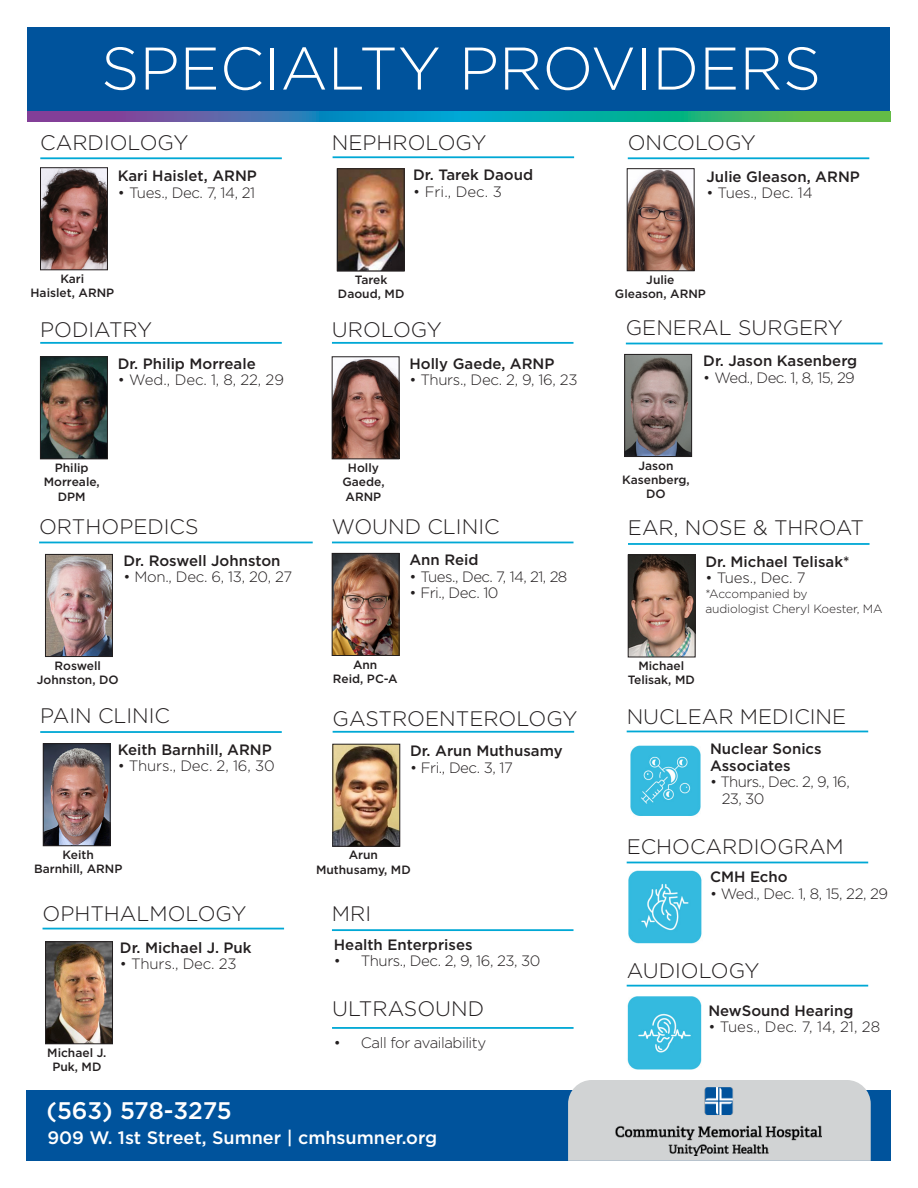
<style>
.page{position:relative;width:918px;height:1188px;background:#fff}
.page>*{position:absolute;margin:0;border:0;box-sizing:border-box;transform-origin:0 0}
.t1{font:300 60px "Gotham";color:#fff}
.t2{font:500 24px "Gotham";letter-spacing:-.01em;color:#fff}
.t3{font:300 21px "Gotham";color:#231f20}
.t4{font:500 18px "Gotham";color:#fff}
.t5{font:500 15px/16.5px "Gotham";color:#231f20}
.t6{font:300 15px/16.5px "Gotham";letter-spacing:-.03em;color:#231f20}
.t7{font:300 15px "Gotham";letter-spacing:-.01em;color:#231f20}
.t8{font:300 15px "Gotham";color:#231f20}
.t9{font:500 12px/14.4px "Gotham";color:#231f20;text-align:center}
.t10{font:300 12px/15px "Gotham";letter-spacing:-.01em;color:#231f20}
</style>
<div class="page">
<div style="left:28px;top:27px;width:862px;height:94px;background:#00539c"></div>
<svg style="left:28px;top:112px;width:862px;height:9px;background:#359099"></svg>
<div style="left:27px;top:1091px;width:864px;height:70px;background:#00539c"></div>
<div style="left:568px;top:1080px;width:303px;height:81px;background:#d1d3d4"></div>
<img style="left:615px;top:1087px;width:207px;height:69px">
<hr style="left:333px;top:731px;width:241px;height:2px;background:#00a8d5">
<img style="left:335px;top:746px;width:63px;height:98px">
<div style="left:333px;top:744px;width:67px;height:102px;border:1px solid #231f20"></div>
<hr style="left:39px;top:542px;width:274px;height:1px;background:#00a8d5">
<hr style="left:40px;top:157px;width:242px;height:2px;background:#00a8d5">
<img style="left:47px;top:556px;width:64px;height:99px">
<div style="left:45px;top:554px;width:68px;height:103px;border:1px solid #231f20"></div>
<img style="left:42px;top:170px;width:64px;height:98px">
<div style="left:40px;top:168px;width:68px;height:102px;border:1px solid #231f20"></div>
<hr style="left:40px;top:342px;width:242px;height:2px;background:#00a8d5">
<hr style="left:628px;top:543px;width:242px;height:2px;background:#00a8d5">
<hr style="left:332px;top:542px;width:242px;height:1px;background:#00a8d5">
<hr style="left:628px;top:157px;width:241px;height:2px;background:#00a8d5">
<hr style="left:40px;top:731px;width:242px;height:2px;background:#00a8d5">
<hr style="left:43px;top:928px;width:241px;height:1px;background:#00a8d5">
<hr style="left:332px;top:342px;width:242px;height:2px;background:#00a8d5">
<hr style="left:626px;top:343px;width:257px;height:1px;background:#00a8d5">
<hr style="left:333px;top:156px;width:241px;height:2px;background:#00a8d5">
<hr style="left:627px;top:862px;width:241px;height:1px;background:#00a8d5">
<hr style="left:627px;top:985px;width:241px;height:2px;background:#00a8d5">
<hr style="left:627px;top:731px;width:241px;height:1px;background:#00a8d5">
<hr style="left:332px;top:929px;width:242px;height:2px;background:#00a8d5">
<img style="left:42px;top:359px;width:64px;height:98px">
<div style="left:40px;top:357px;width:68px;height:102px;border:1px solid #231f20"></div>
<img style="left:630px;top:557px;width:63px;height:98px">
<div style="left:628px;top:555px;width:67px;height:102px;border:1px solid #231f20"></div>
<img style="left:334px;top:555px;width:63px;height:99px">
<div style="left:332px;top:553px;width:67px;height:103px;border:1px solid #231f20"></div>
<img style="left:629px;top:170px;width:63px;height:99px">
<div style="left:627px;top:168px;width:67px;height:103px;border:1px solid #231f20"></div>
<img style="left:626px;top:356px;width:64px;height:99px">
<div style="left:624px;top:354px;width:68px;height:103px;border:1px solid #231f20"></div>
<img style="left:334px;top:359px;width:63px;height:98px">
<div style="left:332px;top:357px;width:67px;height:102px;border:1px solid #231f20"></div>
<img style="left:629px;top:870px;width:73px;height:74px">
<img style="left:45px;top:745px;width:63px;height:99px">
<div style="left:43px;top:743px;width:67px;height:103px;border:1px solid #231f20"></div>
<img style="left:47px;top:944px;width:64px;height:98px">
<div style="left:45px;top:942px;width:68px;height:102px;border:1px solid #231f20"></div>
<img style="left:339px;top:171px;width:63px;height:98px">
<div style="left:337px;top:169px;width:67px;height:102px;border:1px solid #231f20"></div>
<img style="left:627px;top:996px;width:75px;height:74px">
<img style="left:630px;top:745px;width:71px;height:71px">
<hr style="left:332px;top:1027px;width:242px;height:2px;background:#00a8d5">
<p class="t1" style="left:101px;top:30px;width:722px">SPECIALTY PROVIDERS</p>
<p class="t3" style="left:40px;top:129px;width:150px">CARDIOLOGY</p>
<p class="t3" style="left:332px;top:129px;width:156px">NEPHROLOGY</p>
<p class="t3" style="left:628px;top:129px;width:130px">ONCOLOGY</p>
<p class="t5" style="left:118px;top:167px;width:141px">Kari Haislet, ARNP</p>
<p class="t6" style="left:118px;top:184px;width:139px">• Tues., Dec. 7, 14, 21</p>
<p class="t5" style="left:413px;top:167px;width:121px">Dr. Tarek Daoud</p>
<p class="t6" style="left:413px;top:183px;width:90px">• Fri., Dec. 3</p>
<p class="t5" style="left:706px;top:168px;width:155px">Julie Gleason, ARNP</p>
<p class="t7" style="left:706px;top:184px;width:108px">• Tues., Dec. 14</p>
<p class="t9" style="left:60px;top:271px;width:26px">Kari</p>
<p class="t9" style="left:31px;top:286px;width:85px">Haislet, ARNP</p>
<p class="t3" style="left:40px;top:316px;width:114px">PODIATRY</p>
<p class="t9" style="left:338px;top:272px;width:68px">Tarek<br>Daoud, MD</p>
<p class="t9" style="left:615px;top:272px;width:92px">Julie<br>Gleason, ARNP</p>
<p class="t3" style="left:332px;top:316px;width:111px">UROLOGY</p>
<p class="t3" style="left:626px;top:314px;width:219px">GENERAL SURGERY</p>
<p class="t5" style="left:118px;top:355px;width:140px">Dr. Philip Morreale</p>
<p class="t7" style="left:118px;top:370px;width:168px">• Wed., Dec. 1, 8, 22, 29</p>
<p class="t5" style="left:409px;top:355px;width:147px">Holly Gaede, ARNP</p>
<p class="t6" style="left:409px;top:371px;width:170px">• Thurs., Dec. 2, 9, 16, 23</p>
<p class="t5" style="left:703px;top:352px;width:156px">Dr. Jason Kasenberg</p>
<p class="t6" style="left:703px;top:369px;width:153px">• Wed., Dec. 1, 8, 15, 29</p>
<p class="t9" style="left:55px;top:460px;width:35px">Philip</p>
<p class="t9" style="left:44px;top:475px;width:58px">Morreale,<br>DPM</p>
<p class="t9" style="left:348px;top:460px;width:33px">Holly</p>
<p class="t9" style="left:342px;top:475px;width:44px">Gaede,</p>
<p class="t9" style="left:346px;top:489px;width:37px">ARNP</p>
<p class="t9" style="left:638px;top:458px;width:37px">Jason</p>
<p class="t9" style="left:622px;top:472px;width:69px">Kasenberg,</p>
<p class="t9" style="left:646px;top:487px;width:21px">DO</p>
<p class="t3" style="left:39px;top:513px;width:161px">ORTHOPEDICS</p>
<p class="t3" style="left:332px;top:513px;width:169px">WOUND CLINIC</p>
<p class="t3" style="left:628px;top:515px;width:238px">EAR, NOSE &amp; THROAT</p>
<p class="t5" style="left:124px;top:552px;width:158px">Dr. Roswell Johnston</p>
<p class="t6" style="left:124px;top:569px;width:170px">• Mon., Dec. 6, 13, 20, 27</p>
<p class="t5" style="left:409px;top:551px;width:71px">Ann Reid</p>
<p class="t6" style="left:409px;top:568px;width:159px">• Tues., Dec. 7, 14, 21, 28</p>
<p class="t6" style="left:409px;top:584px;width:91px">• Fri., Dec. 10</p>
<p class="t5" style="left:705px;top:553px;width:146px">Dr. Michael Telisak*</p>
<p class="t6" style="left:705px;top:569px;width:102px">• Tues., Dec. 7</p>
<p class="t10" style="left:705px;top:586px;width:179px">*Accompanied by<br>audiologist Cheryl Koester, MA</p>
<p class="t9" style="left:37px;top:658px;width:83px">Roswell<br>Johnston, DO</p>
<p class="t9" style="left:333px;top:657px;width:66px">Ann<br>Reid, PC-A</p>
<p class="t9" style="left:628px;top:658px;width:69px">Michael<br>Telisak, MD</p>
<p class="t3" style="left:40px;top:703px;width:131px">PAIN CLINIC</p>
<p class="t3" style="left:333px;top:705px;width:246px">GASTROENTEROLOGY</p>
<p class="t3" style="left:627px;top:704px;width:221px">NUCLEAR MEDICINE</p>
<p class="t5" style="left:118px;top:741px;width:156px">Keith Barnhill, ARNP</p>
<p class="t7" style="left:118px;top:756px;width:158px">• Thurs., Dec. 2, 16, 30</p>
<p class="t5" style="left:410px;top:742px;width:154px">Dr. Arun Muthusamy</p>
<p class="t6" style="left:410px;top:759px;width:104px">• Fri., Dec. 3, 17</p>
<p class="t5" style="left:710px;top:740px;width:113px">Nuclear Sonics<br>Associates</p>
<p class="t6" style="left:722px;top:773px;width:130px;text-indent:-12px">• Thurs., Dec. 2, 9, 16,<br>23, 30</p>
<p class="t9" style="left:63px;top:847px;width:33px">Keith</p>
<p class="t9" style="left:34px;top:862px;width:90px">Barnhill, ARNP</p>
<p class="t9" style="left:316px;top:848px;width:96px">Arun<br>Muthusamy, MD</p>
<p class="t3" style="left:627px;top:833px;width:219px">ECHOCARDIOGRAM</p>
<p class="t5" style="left:710px;top:868px;width:79px">CMH Echo</p>
<p class="t6" style="left:710px;top:885px;width:180px">• Wed., Dec. 1, 8, 15, 22, 29</p>
<p class="t3" style="left:43px;top:901px;width:205px">OPHTHALMOLOGY</p>
<p class="t3" style="left:332px;top:901px;width:41px">MRI</p>
<p class="t5" style="left:120px;top:939px;width:133px">Dr. Michael J. Puk</p>
<p class="t7" style="left:120px;top:955px;width:118px">• Thurs., Dec. 23</p>
<p class="t5" style="left:334px;top:936px;width:140px">Health Enterprises</p>
<p class="t6" style="left:334px;top:952px;width:208px">• Thurs., Dec. 2, 9, 16, 23, 30</p>
<p class="t3" style="left:627px;top:958px;width:134px">AUDIOLOGY</p>
<p class="t9" style="left:47px;top:1045px;width:61px">Michael J.<br>Puk, MD</p>
<p class="t3" style="left:332px;top:996px;width:154px">ULTRASOUND</p>
<p class="t6" style="left:334px;top:1034px;width:154px">• Call for availability</p>
<p class="t5" style="left:708px;top:1002px;width:147px">NewSound Hearing</p>
<p class="t8" style="left:708px;top:1018px;width:173px">• Tues., Dec. 7, 14, 21, 28</p>
<p class="t2" style="left:46px;top:1095px;width:187px">(563) 578-3275</p>
<p class="t4" style="left:47px;top:1126px;width:391px">909 W. 1st Street, Sumner | cmhsumner.org</p>
</div>
